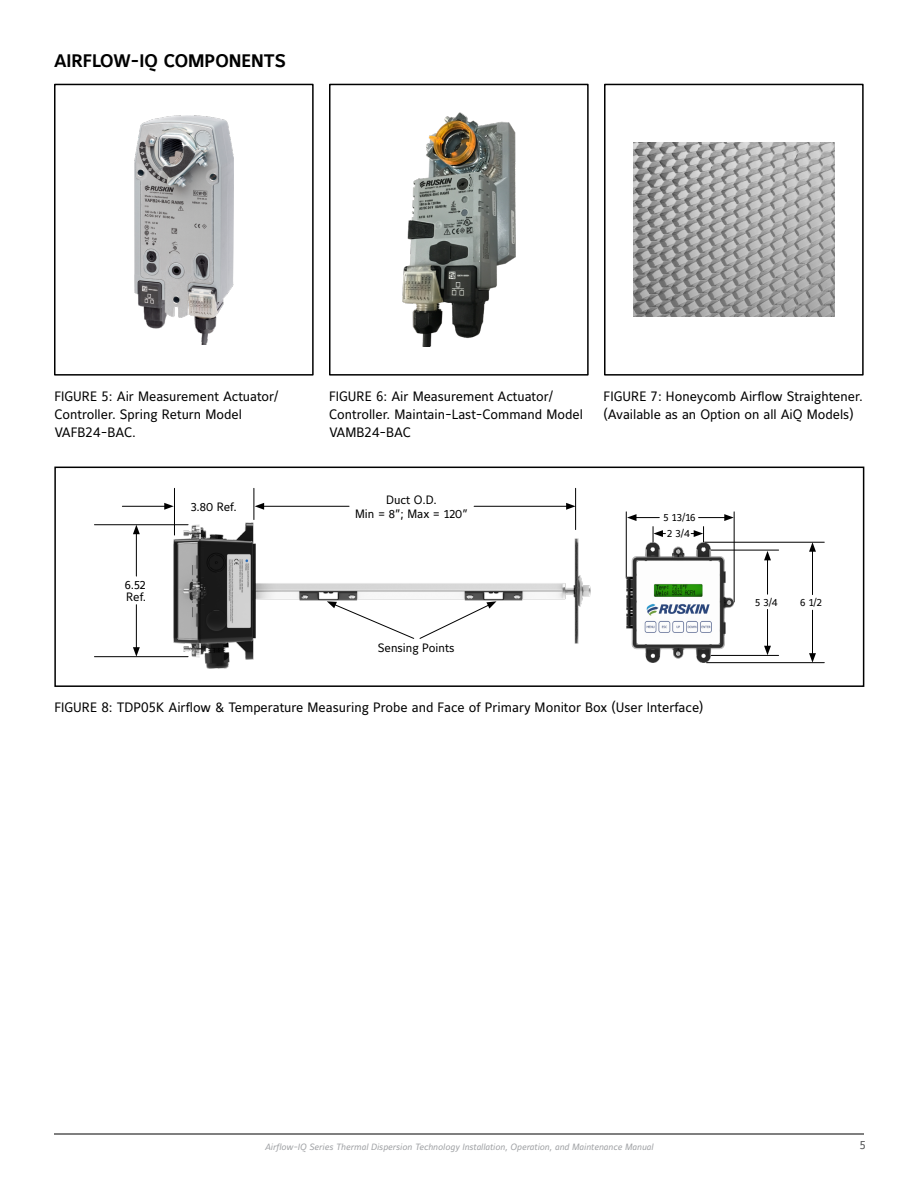
<style>
.page{position:relative;width:918px;height:1188px;background:#fff}
.page>*{position:absolute;margin:0;border:0;box-sizing:border-box;transform-origin:0 0}
.t1{font:18px "Maurea Bold Tf";color:#000}
.t2{font:13.5px/18px "Maurea Regular Tf";color:#000}
.t3{font:12px/12.1px "Maurea Regular Lf";color:#000}
.t4{font:12px "Maurea Regular Lf";color:#58595b}
.t5{font:10.5px/15.6px "Maurea Regular Lf";color:#000;text-align:center}
.t6{font:9px "Maurea Regular Italic Lf";color:#9fa1a4}
</style>
<div class="page">
<hr style="left:54px;top:1134px;width:810px;height:1px;background:#000">
<div style="left:54px;top:467px;width:810px;height:220px;border:2px solid #000"></div>
<img style="left:174px;top:522px;width:417px;height:147px">
<hr style="left:262px;top:506px;width:87px;height:1px;background:#000">
<svg style="left:255px;top:503px;width:9px;height:7px"></svg>
<svg style="left:327px;top:601px;width:169px;height:38px"></svg>
<hr style="left:122px;top:506px;width:45px;height:1px;background:#000">
<svg style="left:164px;top:503px;width:10px;height:7px"></svg>
<hr style="left:94px;top:524px;width:94px;height:1px;background:#000">
<hr style="left:94px;top:656px;width:94px;height:1px;background:#000">
<hr style="left:474px;top:506px;width:95px;height:1px;background:#000">
<svg style="left:566px;top:503px;width:9px;height:7px"></svg>
<hr style="left:174px;top:488px;width:1px;height:47px;background:#000">
<hr style="left:254px;top:488px;width:1px;height:32px;background:#000">
<hr style="left:136px;top:532px;width:1px;height:44px;background:#000">
<svg style="left:133px;top:525px;width:7px;height:9px"></svg>
<hr style="left:136px;top:605px;width:1px;height:45px;background:#000">
<svg style="left:133px;top:647px;width:7px;height:10px"></svg>
<hr style="left:575px;top:488px;width:1px;height:42px;background:#000">
<hr style="left:626px;top:512px;width:1px;height:66px;background:#000">
<hr style="left:734px;top:512px;width:1px;height:90px;background:#000">
<hr style="left:704px;top:542px;width:120px;height:1px;background:#000">
<svg style="left:627px;top:514px;width:32px;height:7px"></svg>
<svg style="left:699px;top:514px;width:35px;height:7px"></svg>
<hr style="left:707px;top:662px;width:117px;height:1px;background:#000">
<hr style="left:711px;top:655px;width:68px;height:1px;background:#000">
<hr style="left:707px;top:550px;width:72px;height:1px;background:#000">
<svg style="left:653px;top:527px;width:12px;height:16px"></svg>
<svg style="left:691px;top:527px;width:13px;height:16px"></svg>
<hr style="left:767px;top:558px;width:1px;height:36px;background:#000">
<svg style="left:764px;top:551px;width:7px;height:9px"></svg>
<hr style="left:812px;top:549px;width:1px;height:46px;background:#000">
<svg style="left:809px;top:542px;width:7px;height:10px"></svg>
<hr style="left:812px;top:610px;width:1px;height:46px;background:#000">
<svg style="left:809px;top:653px;width:7px;height:10px"></svg>
<hr style="left:767px;top:609px;width:1px;height:39px;background:#000">
<svg style="left:764px;top:646px;width:7px;height:9px"></svg>
<img style="left:627px;top:543px;width:107px;height:119px">
<div style="left:54px;top:84px;width:260px;height:292px;border:2px solid #000"></div>
<div style="left:329px;top:84px;width:260px;height:292px;border:2px solid #000"></div>
<div style="left:604px;top:84px;width:260px;height:292px;border:2px solid #000"></div>
<img style="left:134px;top:115px;width:100px;height:229px">
<img style="left:403px;top:113px;width:112px;height:234px">
<img style="left:634px;top:143px;width:200px;height:174px">
<h1 class="t1" style="left:54px;top:51px;width:233px">AIRFLOW-IQ COMPONENTS</h1>
<p class="t2" style="left:54px;top:388px;width:226px">FIGURE 5: Air Measurement Actuator/<br>Controller. Spring Return Model<br>VAFB24-BAC.</p>
<p class="t2" style="left:329px;top:388px;width:255px">FIGURE 6: Air Measurement Actuator/<br>Controller. Maintain-Last-Command Model<br>VAMB24-BAC</p>
<p class="t2" style="left:604px;top:388px;width:261px">FIGURE 7: Honeycomb Airflow Straightener. (Available as an Option on all AiQ Models)</p>
<p class="t3" style="left:125px;top:579px;width:23px">6.52<br>Ref.</p>
<p class="t3" style="left:191px;top:501px;width:47px">3.80 Ref.</p>
<p class="t3" style="left:355px;top:493px;width:114px;line-height:14.4px;text-align:center">Duct O.D.<br>Min = 8”; Max = 120”</p>
<p class="t3" style="left:378px;top:642px;width:78px">Sensing Points</p>
<p class="t5" style="left:664px;top:511px;width:34px">5 13/16<br>2 3/4</p>
<p class="t2" style="left:54px;top:699px;width:651px">FIGURE 8: TDP05K Airflow &amp; Temperature Measuring Probe and Face of Primary Monitor Box (User Interface)</p>
<p class="t5" style="left:755px;top:595px;width:24px">5 3/4</p>
<p class="t5" style="left:800px;top:595px;width:23px">6 1/2</p>
<p class="t6" style="left:265px;top:1141px;width:390px">Airflow-IQ Series Thermal Dispersion Technology Installation, Operation, and Maintenance Manual</p>
<p class="t4" style="left:860px;top:1138px;width:7px">5</p>
</div>
